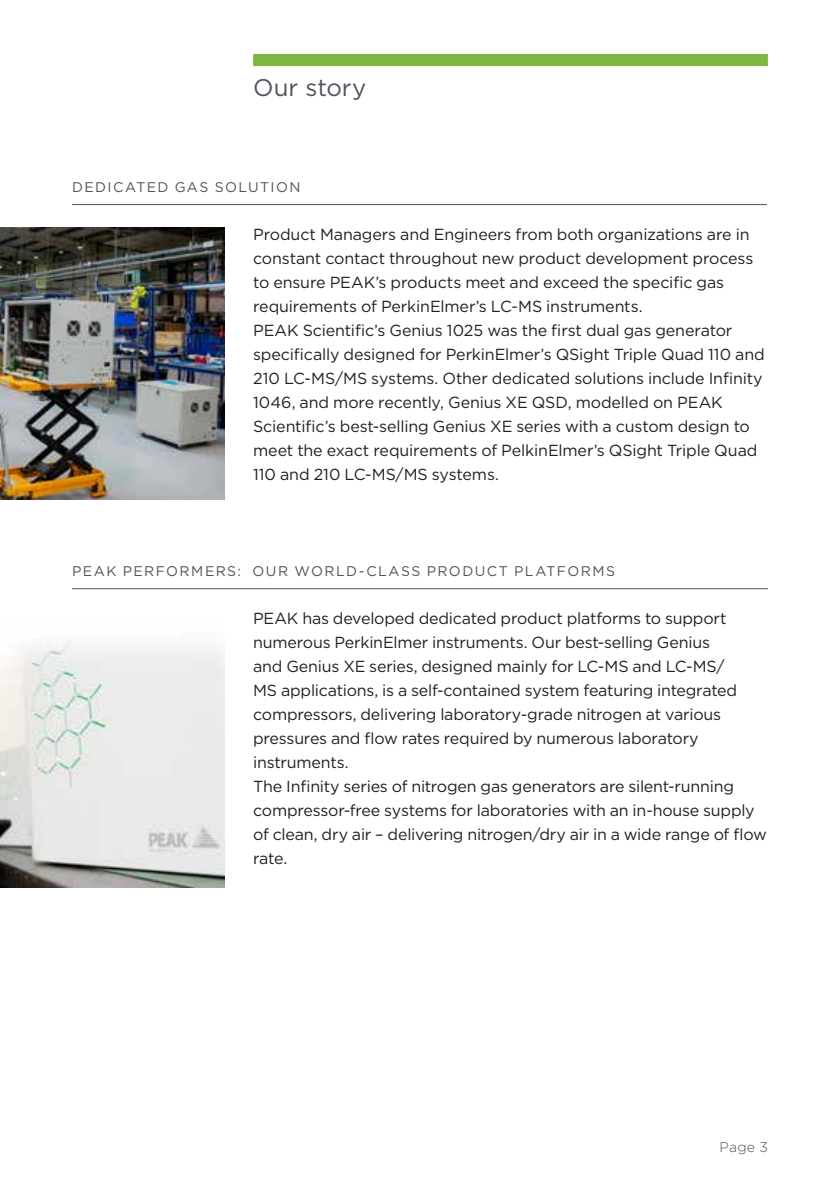
<style>
.page{position:relative;width:840px;height:1191px;background:#fff}
.page>*{position:absolute;margin:0;border:0;box-sizing:border-box;transform-origin:0 0}
.t1{font:24px "Gotham";color:#4f535c}
.t2{font:16px/24px "Gotham";letter-spacing:-.01em;color:#231f20}
.t3{font:14px "Gotham";letter-spacing:.105em;color:#4f535c}
.t4{font:300 14px "Gotham";color:#4f535c}
</style>
<div class="page">
<div style="left:253px;top:54px;width:514px;height:12px;background:#80b741"></div>
<hr style="left:72px;top:204px;width:694px;height:1px;background:#4f535c">
<hr style="left:72px;top:588px;width:695px;height:1px;background:#4f535c">
<img style="left:0;top:641px;width:225px;height:246px">
<img style="left:0;top:227px;width:225px;height:272px">
<h1 class="t1" style="left:253px;top:72px;width:115px">Our story</h1>
<p class="t3" style="left:72px;top:178px;width:230px">DEDICATED GAS SOLUTION</p>
<p class="t2" style="left:253px;top:222px;width:513px">Product Managers and Engineers from both organizations are in constant contact throughout new product development process to ensure PEAK’s products meet and exceed the specific gas requirements of PerkinElmer’s LC-MS instruments.<br>PEAK Scientific’s Genius 1025 was the first dual gas generator specifically designed for PerkinElmer’s QSight Triple Quad 110 and 210 LC-MS/MS systems. Other dedicated solutions include Infinity 1046, and more recently, Genius XE QSD, modelled on PEAK Scientific’s best-selling Genius XE series with a custom design to meet the exact requirements of PelkinElmer’s QSight Triple Quad 110 and 210 LC-MS/MS systems.</p>
<p class="t3" style="left:72px;top:562px;width:544px">PEAK PERFORMERS: OUR WORLD-CLASS PRODUCT PLATFORMS</p>
<p class="t2" style="left:253px;top:606px;width:515px">PEAK has developed dedicated product platforms to support numerous PerkinElmer instruments. Our best-selling Genius<br>and Genius XE series, designed mainly for LC-MS and LC-MS/<br>MS applications, is a self-contained system featuring integrated compressors, delivering laboratory-grade nitrogen at various pressures and flow rates required by numerous laboratory instruments.<br>The Infinity series of nitrogen gas generators are silent-running compressor-free systems for laboratories with an in-house supply of clean, dry air – delivering nitrogen/dry air in a wide range of flow rate.</p>
<p class="t4" style="left:719px;top:1138px;width:50px">Page 3</p>
</div>
